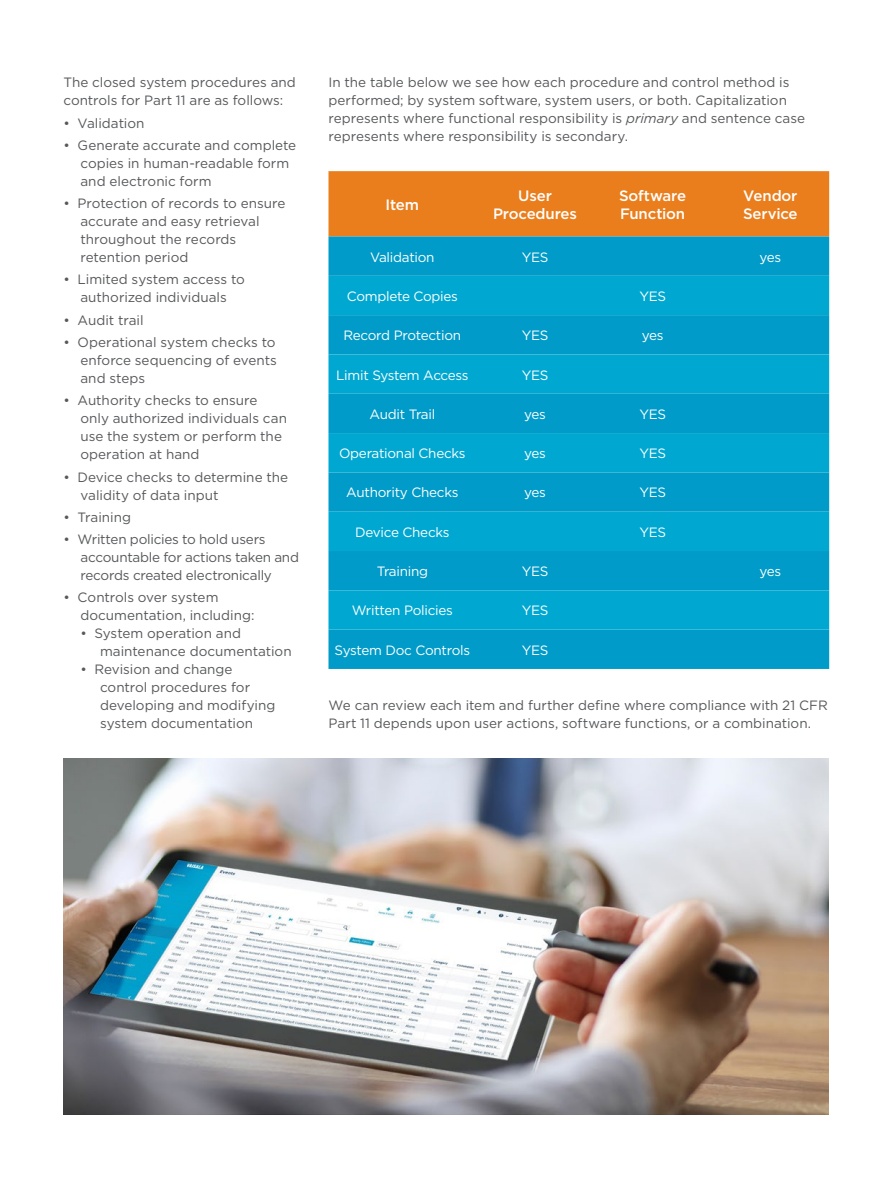
<style>
.page{position:relative;width:893px;height:1191px;background:#fff}
.page>*{position:absolute;margin:0;border:0;box-sizing:border-box;transform-origin:0 0}
.Box_headline{font:500 15px/18px "Gotham";letter-spacing:-.01em;color:#fff;text-align:center}
.Bodytext{font:13.5px/18px "Gotham";color:#57585a}
.Bullet_list_white{font:13.5px "Gotham";letter-spacing:-.02em;color:#fff}
.s1{font-style:italic}
</style>
<div class="page">
<div style="left:328px;top:171px;width:501px;height:65px;background:#ea7e1d"></div>
<div style="left:328px;top:236px;width:501px;height:433px;background:#009bc8"></div>
<svg style="left:328px;top:276px;width:501px;height:353px;fill:#00a8d1"></svg>
<img style="left:63px;top:758px;width:766px;height:356px">
<p class="Bodytext" style="left:63px;top:73px;width:234px">The closed system procedures and controls for Part 11 are as follows:</p>
<p class="Bodytext" style="left:63px;top:114px;width:83px">• Validation</p>
<p class="Bodytext" style="left:80px;top:136px;width:217px;text-indent:-17px">• Generate accurate and complete copies in human-readable form and electronic form</p>
<p class="Bodytext" style="left:80px;top:194px;width:206px;text-indent:-17px">• Protection of records to ensure accurate and easy retrieval throughout the records retention period</p>
<p class="Bodytext" style="left:63px;top:270px;width:183px;text-align:center">• Limited system access to authorized individuals</p>
<p class="Bodytext" style="left:63px;top:311px;width:82px">• Audit trail</p>
<p class="Bodytext" style="left:80px;top:333px;width:198px;text-align:justify;text-indent:-17px">• Operational system checks to enforce sequencing of events and steps</p>
<p class="Bodytext" style="left:80px;top:391px;width:208px;text-indent:-17px">• Authority checks to ensure only authorized individuals can use the system or perform the operation at hand</p>
<p class="Bodytext" style="left:80px;top:467px;width:209px;text-indent:-17px">• Device checks to determine the validity of data input</p>
<p class="Bodytext" style="left:63px;top:508px;width:69px">• Training</p>
<p class="Bodytext" style="left:80px;top:530px;width:220px;text-indent:-17px">• Written policies to hold users accountable for actions taken and records created electronically</p>
<p class="Bodytext" style="left:80px;top:588px;width:176px;text-indent:-17px">• Controls over system documentation, including:</p>
<p class="Bodytext" style="left:100px;top:624px;width:193px;text-indent:-20px">• System operation and maintenance documentation</p>
<p class="Bodytext" style="left:100px;top:660px;width:177px;text-indent:-20px">• Revision and change control procedures for developing and modifying system documentation</p>
<p class="Bodytext" style="left:328px;top:73px;width:478px">In the table below we see how each procedure and control method is performed; by system software, system users, or both. Capitalization represents where functional responsibility is <span class="s1">primary</span> and sentence case represents where responsibility is secondary.</p>
<p class="Box_headline" style="left:386px;top:195px;width:35px">Item</p>
<p class="Box_headline" style="left:493px;top:186px;width:85px">User<br>Procedures</p>
<p class="Box_headline" style="left:619px;top:186px;width:69px;text-align:left">Software<br>Function</p>
<p class="Box_headline" style="left:743px;top:186px;width:56px">Vendor</p>
<p class="Box_headline" style="left:743px;top:204px;width:56px">Service</p>
<p class="Bullet_list_white" style="left:370px;top:248px;width:66px">Validation</p>
<p class="Bullet_list_white" style="left:522px;top:248px;width:28px">YES</p>
<p class="Bullet_list_white" style="left:759px;top:248px;width:23px">yes</p>
<p class="Bullet_list_white" style="left:347px;top:287px;width:113px">Complete Copies</p>
<p class="Bullet_list_white" style="left:639px;top:287px;width:28px">YES</p>
<p class="Bullet_list_white" style="left:344px;top:327px;width:119px">Record Protection</p>
<p class="Bullet_list_white" style="left:522px;top:327px;width:28px">YES</p>
<p class="Bullet_list_white" style="left:642px;top:327px;width:23px">yes</p>
<p class="Bullet_list_white" style="left:336px;top:366px;width:134px">Limit System Access</p>
<p class="Bullet_list_white" style="left:522px;top:366px;width:28px">YES</p>
<p class="Bullet_list_white" style="left:369px;top:405px;width:67px">Audit Trail</p>
<p class="Bullet_list_white" style="left:524px;top:405px;width:23px">yes</p>
<p class="Bullet_list_white" style="left:639px;top:405px;width:28px">YES</p>
<p class="Bullet_list_white" style="left:339px;top:445px;width:128px">Operational Checks</p>
<p class="Bullet_list_white" style="left:524px;top:445px;width:23px">yes</p>
<p class="Bullet_list_white" style="left:639px;top:445px;width:28px">YES</p>
<p class="Bullet_list_white" style="left:346px;top:484px;width:114px">Authority Checks</p>
<p class="Bullet_list_white" style="left:524px;top:484px;width:23px">yes</p>
<p class="Bullet_list_white" style="left:639px;top:484px;width:28px">YES</p>
<p class="Bullet_list_white" style="left:355px;top:523px;width:96px">Device Checks</p>
<p class="Bullet_list_white" style="left:639px;top:523px;width:28px">YES</p>
<p class="Bullet_list_white" style="left:377px;top:562px;width:53px">Training</p>
<p class="Bullet_list_white" style="left:522px;top:562px;width:28px">YES</p>
<p class="Bullet_list_white" style="left:759px;top:562px;width:23px">yes</p>
<p class="Bullet_list_white" style="left:352px;top:602px;width:103px">Written Policies</p>
<p class="Bullet_list_white" style="left:522px;top:602px;width:28px">YES</p>
<p class="Bullet_list_white" style="left:335px;top:641px;width:137px">System Doc Controls</p>
<p class="Bullet_list_white" style="left:522px;top:641px;width:28px">YES</p>
<p class="Bodytext" style="left:328px;top:696px;width:501px">We can review each item and further define where compliance with 21 CFR<br>Part 11 depends upon user actions, software functions, or a combination.</p>
</div>
